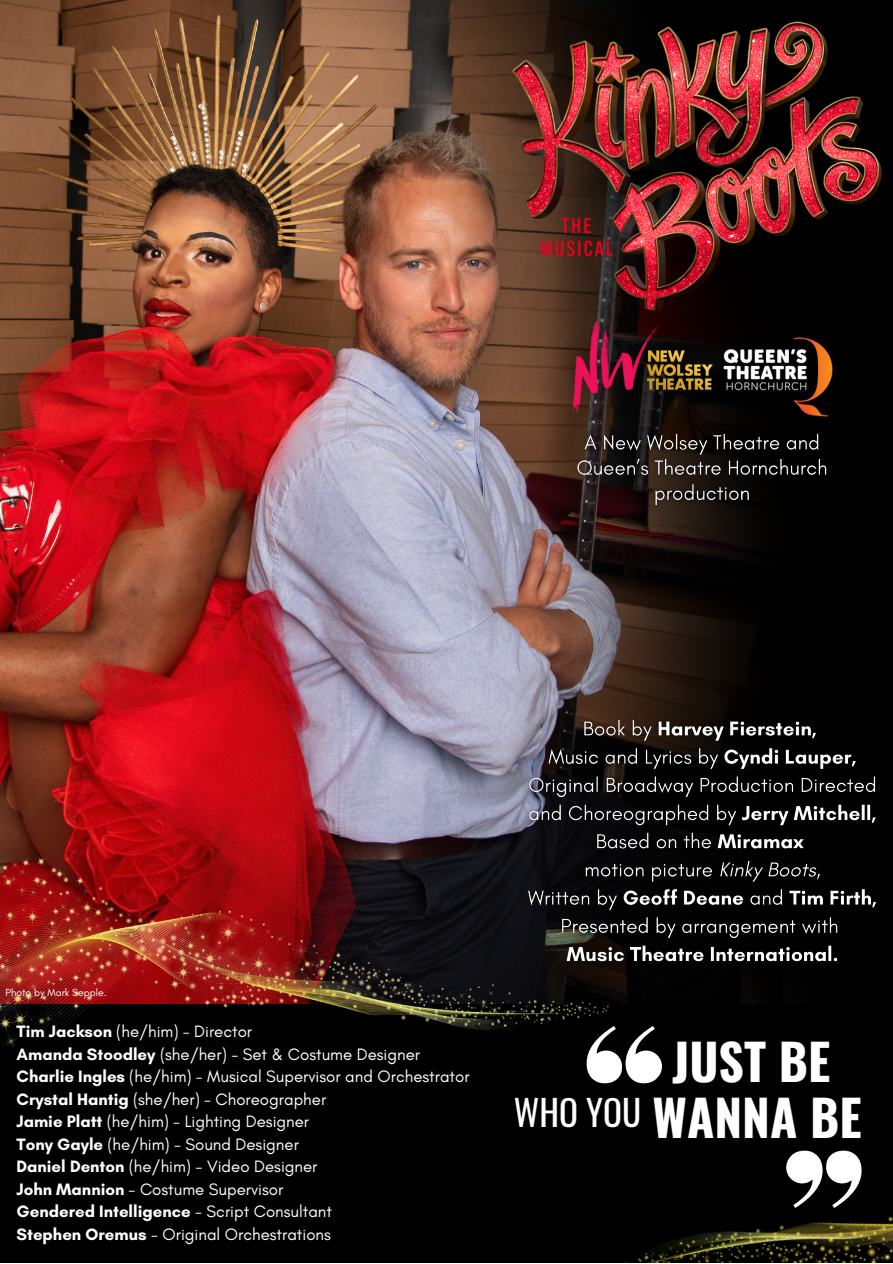
<style>
.page{position:relative;width:893px;height:1264px;background:#fff}
.page>*{position:absolute;margin:0;border:0;box-sizing:border-box;transform-origin:0 0}
.t1{font:700 49.65px/56.1px "Oswald";color:#fff}
.t2{font:16.8px/22.5px "Glacial Indifference";color:#fff}
.t3{font:10.5px "Glacial Indifference";color:#fff}
.s1{font-weight:700}
</style>
<div class="page">
<img style="left:0;top:0;width:892px;height:1004px">
<img style="left:504px;top:12px;width:387px;height:312px">
<img style="left:523px;top:272px;width:239px;height:190px">
<img style="left:721px;top:335px;width:113px;height:83px">
<div style="left:0;top:1004px;width:892px;height:258px;background:#000"></div>
<img style="left:0;top:855px;width:608px;height:194px">
<img style="left:601px;top:1083px;width:291px;height:179px">
<svg style="left:586px;top:1025px;width:76px;height:58px"></svg>
<svg style="left:786px;top:1150px;width:75px;height:57px"></svg>
<img style="left:566px;top:422px;width:270px;height:93px">
<img style="left:518px;top:707px;width:368px;height:269px">
<p class="t3" style="left:6px;top:986px;width:103px">Photo by Mark Sepple.</p>
<p class="t2" style="left:17px;top:1020px;width:454px"><span class="s1">Tim Jackson</span> (he/him) - Director<br><span class="s1">Amanda Stoodley</span> (she/her) - Set &amp; Costume Designer <span class="s1">Charlie Ingles</span> (he/him) - Musical Supervisor and Orchestrator <span class="s1">Crystal Hantig</span> (she/her) - Choreographer<br><span class="s1">Jamie Platt</span> (he/him) - Lighting Designer<br><span class="s1">Tony Gayle</span> (he/him) - Sound Designer<br><span class="s1">Daniel Denton</span> (he/him) - Video Designer<br><span class="s1">John Mannion</span> - Costume Supervisor<br><span class="s1">Gendered Intelligence</span> - Script Consultant<br><span class="s1">Stephen Oremus</span> - Original Orchestrations</p>
<h1 class="t1" style="left:514px;top:1031px;width:349px;text-indent:158px">JUST BE<br><sup>WHO</sup> <sup>YOU</sup> WANNA BE</h1>
</div>
